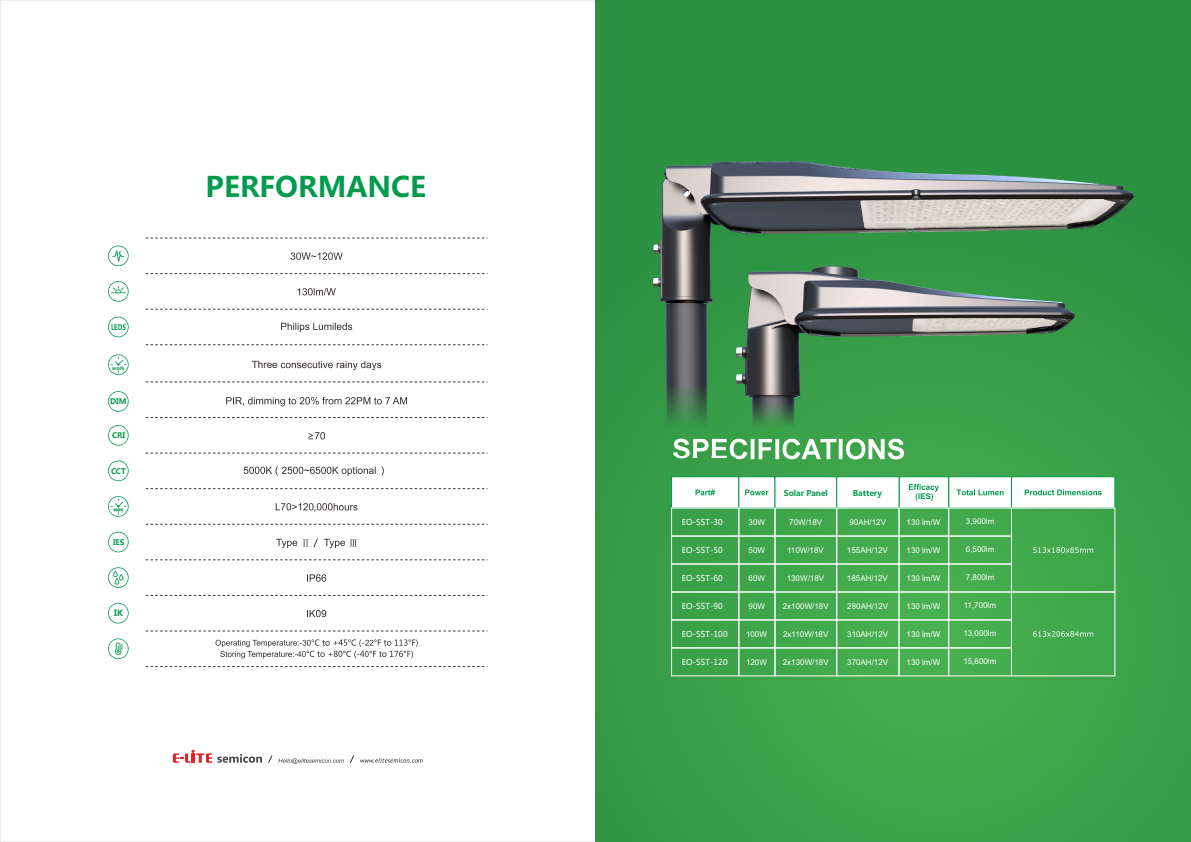
<style>
.page{position:relative;width:1191px;height:842px;background:#fff}
.page>*{position:absolute;margin:0;border:0;box-sizing:border-box;transform-origin:0 0}
.t1{font:700 28px "Microsoft Ya Hei";color:#009b4c}
.t2{font:10px "Arial";color:#332c2b}
.t3{font:700 8.5px "Microsoft Ya Hei";color:#009b4c}
.t4{font:8px "Arial";color:#fefefe}
.t5{font:8px "Microsoft Ya Hei";color:#fefefe}
.t6{font:700 8px "Microsoft Ya Hei";color:#009b4c}
.t7{font:700 7.6px "Microsoft Ya Hei";color:#009b4c}
.t8{font:700 7.6px "Microsoft Ya Hei";color:#009b4c;scale:.78 1}
.t9{font:700 5.2px "Microsoft Ya Hei";color:#009b4c;scale:.92 1}
</style>
<div class="page">
<img style="left:595px;top:0;width:596px;height:842px">
<svg style="left:173px;top:750px;width:89px;height:13px"></svg>
<svg style="left:360px;top:758px;width:62px;height:5px"></svg>
<svg style="left:278px;top:758px;width:66px;height:6px"></svg>
<svg style="left:268px;top:755px;width:4px;height:8px"></svg>
<svg style="left:350px;top:755px;width:4px;height:8px"></svg>
<svg style="left:108px;top:425px;width:21px;height:21px"></svg>
<svg style="left:108px;top:461px;width:21px;height:20px"></svg>
<svg style="left:108px;top:532px;width:21px;height:20px"></svg>
<svg style="left:108px;top:603px;width:21px;height:20px"></svg>
<svg style="left:108px;top:317px;width:21px;height:20px"></svg>
<svg style="left:108px;top:245px;width:21px;height:21px"></svg>
<svg style="left:108px;top:567px;width:21px;height:21px"></svg>
<svg style="left:108px;top:281px;width:21px;height:21px"></svg>
<svg style="left:108px;top:638px;width:21px;height:21px"></svg>
<svg style="left:108px;top:496px;width:21px;height:21px"></svg>
<svg style="left:146px;top:273px;width:341px;height:1px"></svg>
<svg style="left:146px;top:309px;width:341px;height:1px"></svg>
<svg style="left:146px;top:417px;width:341px;height:1px"></svg>
<svg style="left:146px;top:453px;width:341px;height:1px"></svg>
<svg style="left:146px;top:488px;width:341px;height:1px"></svg>
<svg style="left:146px;top:524px;width:341px;height:1px"></svg>
<svg style="left:146px;top:559px;width:341px;height:1px"></svg>
<svg style="left:146px;top:595px;width:341px;height:1px"></svg>
<svg style="left:146px;top:631px;width:341px;height:1px"></svg>
<svg style="left:146px;top:666px;width:341px;height:1px"></svg>
<svg style="left:146px;top:238px;width:341px;height:1px"></svg>
<svg style="left:291px;top:252px;width:52px;height:8px"></svg>
<svg style="left:297px;top:288px;width:39px;height:7px"></svg>
<svg style="left:281px;top:323px;width:71px;height:9px"></svg>
<svg style="left:308px;top:432px;width:17px;height:7px"></svg>
<svg style="left:244px;top:466px;width:140px;height:10px"></svg>
<svg style="left:276px;top:503px;width:81px;height:9px"></svg>
<svg style="left:276px;top:538px;width:81px;height:10px"></svg>
<svg style="left:307px;top:574px;width:19px;height:8px"></svg>
<svg style="left:307px;top:610px;width:19px;height:7px"></svg>
<svg style="left:215px;top:639px;width:203px;height:19px"></svg>
<svg style="left:146px;top:344px;width:341px;height:1px"></svg>
<svg style="left:146px;top:381px;width:341px;height:1px"></svg>
<svg style="left:108px;top:354px;width:21px;height:21px"></svg>
<svg style="left:108px;top:391px;width:21px;height:21px"></svg>
<svg style="left:226px;top:397px;width:181px;height:9px"></svg>
<svg style="left:671px;top:476px;width:444px;height:200px;background:#66b96f"></svg>
<div style="left:898px;top:648px;width:51px;height:28px;border:1px solid #fefefe"></div>
<img style="left:653px;top:161px;width:480px;height:294px">
<img style="left:736px;top:266px;width:339px;height:198px">
<svg style="left:281px;top:361px;width:100px;height:9px"></svg>
<p class="t8" style="left:111px;top:324px;width:21px">LEDS</p>
<p class="t9" style="left:112px;top:366px;width:15px">work</p>
<p class="t7" style="left:110px;top:398px;width:18px">DIM</p>
<p class="t7" style="left:112px;top:432px;width:15px">CRI</p>
<p class="t7" style="left:111px;top:467px;width:16px">CCT</p>
<p class="t7" style="left:113px;top:539px;width:13px">IES</p>
<p class="t3" style="left:114px;top:609px;width:10px">IK</p>
<h1 class="t1" style="left:206px;top:174px;width:222px">PERFORMANCE</h1>
<p class="t2" style="left:252px;top:361px;width:28px">Three</p>
<p class="t5" style="left:682px;top:519px;width:43px">EO-SST-30</p>
<p class="t5" style="left:682px;top:547px;width:43px">EO-SST-50</p>
<p class="t5" style="left:682px;top:574px;width:43px">EO-SST-60</p>
<p class="t5" style="left:682px;top:602px;width:43px">EO-SST-90</p>
<p class="t5" style="left:682px;top:630px;width:47px">EO-SST-100</p>
<p class="t5" style="left:682px;top:658px;width:47px">EO-SST-120</p>
<p class="t4" style="left:748px;top:519px;width:18px">30W</p>
<p class="t4" style="left:748px;top:547px;width:18px">50W</p>
<p class="t4" style="left:748px;top:575px;width:18px">60W</p>
<p class="t4" style="left:748px;top:603px;width:18px">90W</p>
<p class="t4" style="left:746px;top:631px;width:22px">100W</p>
<p class="t4" style="left:746px;top:659px;width:22px">120W</p>
<p class="t6" style="left:784px;top:489px;width:45px">Solar Panel</p>
<p class="t6" style="left:853px;top:489px;width:31px">Battery</p>
<p class="t4" style="left:789px;top:519px;width:34px">70W/18V</p>
<p class="t4" style="left:787px;top:547px;width:38px">110W/18V</p>
<p class="t4" style="left:786px;top:575px;width:39px">130W/18V</p>
<p class="t4" style="left:783px;top:603px;width:47px">2x100W/18V</p>
<p class="t4" style="left:783px;top:631px;width:47px">2x110W/18V</p>
<p class="t4" style="left:783px;top:659px;width:47px">2x130W/18V</p>
<p class="t4" style="left:849px;top:519px;width:38px">90AH/12V</p>
<p class="t4" style="left:847px;top:547px;width:42px">155AH/12V</p>
<p class="t4" style="left:847px;top:575px;width:42px">185AH/12V</p>
<p class="t4" style="left:847px;top:603px;width:42px">280AH/12V</p>
<p class="t4" style="left:847px;top:631px;width:42px">310AH/12V</p>
<p class="t4" style="left:847px;top:659px;width:42px">370AH/12V</p>
<p class="t4" style="left:906px;top:519px;width:35px">130 lm/W</p>
<p class="t4" style="left:966px;top:518px;width:30px">3,900lm</p>
<p class="t4" style="left:966px;top:546px;width:30px">6,500lm</p>
<p class="t4" style="left:966px;top:574px;width:30px">7,800lm</p>
<p class="t4" style="left:963px;top:602px;width:34px">11,700lm</p>
<p class="t4" style="left:963px;top:630px;width:34px">13,000lm</p>
<p class="t4" style="left:963px;top:658px;width:34px">15,600lm</p>
<p class="t4" style="left:906px;top:547px;width:35px">130 lm/W</p>
<p class="t4" style="left:906px;top:575px;width:35px">130 lm/W</p>
<p class="t4" style="left:906px;top:603px;width:35px">130 lm/W</p>
<p class="t4" style="left:906px;top:631px;width:35px">130 lm/W</p>
<p class="t4" style="left:906px;top:659px;width:35px">130 lm/W</p>
</div>
